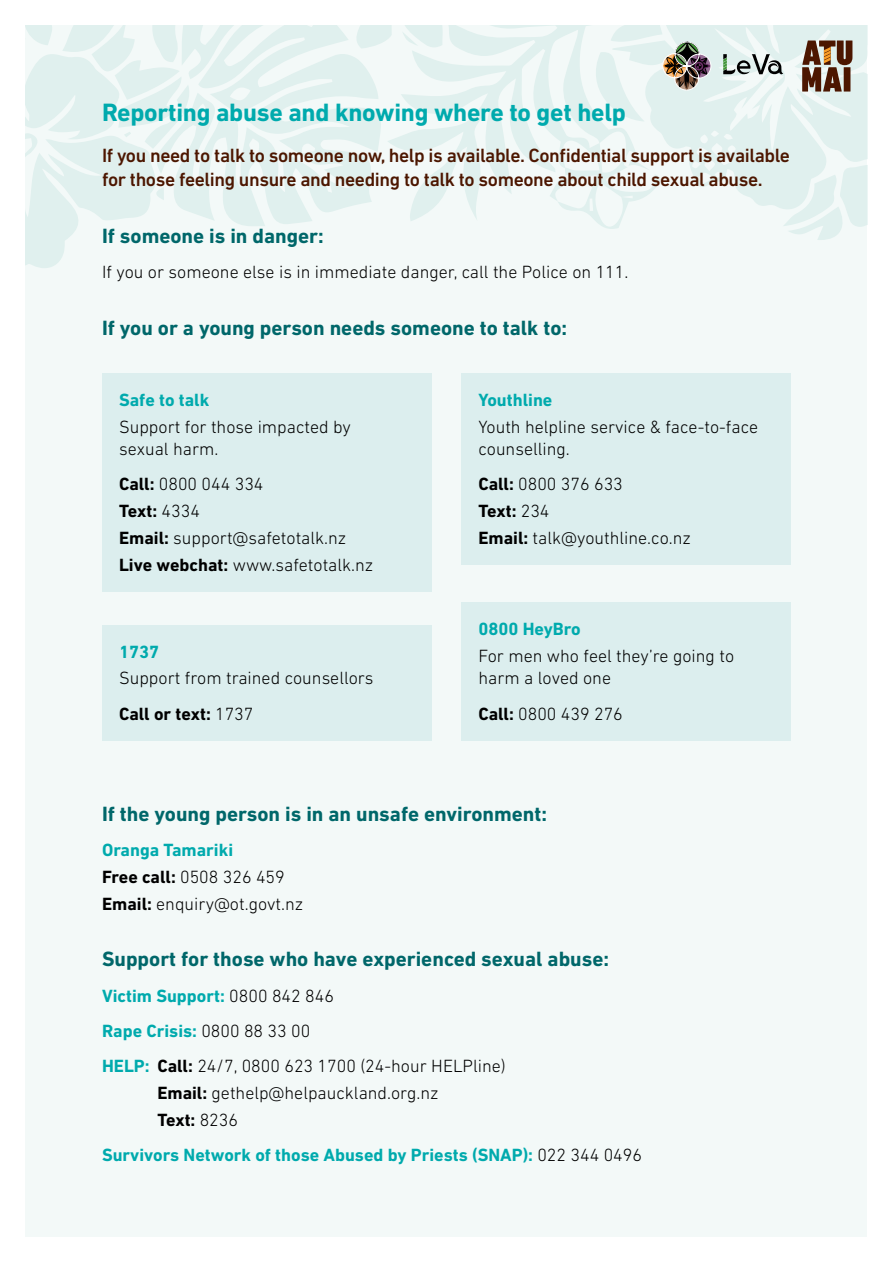
<style>
.page{position:relative;width:893px;height:1263px;background:#fff}
.page>*{position:absolute;margin:0;border:0;box-sizing:border-box;transform-origin:0 0}
.t1{font:700 25.5px "DIN Next LT Pro";letter-spacing:-.01em;color:#00aaad}
.t2{font:700 21px "DIN Next LT Pro";color:#00676a}
.t3{font:500 19.5px/24px "DIN Next LT Pro";letter-spacing:-.02em;color:#4c1600}
.t4{font:300 18px/26.7px "DIN Next LT Pro";color:#000}
.t5{font:700 18px "DIN Next LT Pro";color:#00aaad}
.s1{font-weight:700}
.s2{font-weight:700;color:#00aaad}
.s3{font-weight:300;color:#000}
</style>
<div class="page">
<div style="left:26px;top:26px;width:841px;height:1211px;background:#f3f9f8"></div>
<svg style="left:192px;top:26px;width:189px;height:200px;fill:#e0f0ee"></svg>
<svg style="left:388px;top:26px;width:196px;height:195px"></svg>
<svg style="left:355px;top:26px;width:90px;height:23px"></svg>
<svg style="left:26px;top:26px;width:166px;height:242px"></svg>
<div style="left:102px;top:373px;width:330px;height:219px;background:#dceeee"></div>
<div style="left:102px;top:625px;width:330px;height:116px;background:#dceeee"></div>
<div style="left:461px;top:602px;width:330px;height:139px;background:#dceeee"></div>
<div style="left:461px;top:373px;width:330px;height:192px;background:#dceeee"></div>
<svg style="left:584px;top:26px;width:283px;height:214px"></svg>
<h1 class="t1" style="left:102px;top:98px;width:525px">Reporting abuse and knowing where to get help</h1>
<p class="t3" style="left:102px;top:143px;width:690px">If you need to talk to someone now, help is available. Confidential support is available for those feeling unsure and needing to talk to someone about child sexual abuse.</p>
<p class="t2" style="left:102px;top:223px;width:223px">If someone is in danger:</p>
<p class="t4" style="left:102px;top:258px;width:528px">If you or someone else is in immediate danger, call the Police on 111.</p>
<p class="t2" style="left:102px;top:315px;width:467px">If you or a young person needs someone to talk to:</p>
<p class="t5" style="left:119px;top:389px;width:92px">Safe to talk</p>
<p class="t4" style="left:119px;top:415px;width:233px;line-height:22.5px">Support for those impacted by sexual harm.</p>
<p class="t4" style="left:119px;top:471px;width:256px"><span class="s1">Call:</span> 0800 044 334<br><span class="s1">Text:</span> 4334<br><span class="s1">Email:</span> support@safetotalk.nz<br><span class="s1">Live webchat:</span> www.safetotalk.nz</p>
<p class="t5" style="left:119px;top:641px;width:42px">1737</p>
<p class="t4" style="left:119px;top:660px;width:256px;line-height:35.2px">Support from trained counsellors<br><span class="s1">Call or text:</span> 1737</p>
<p class="t5" style="left:478px;top:389px;width:76px">Youthline</p>
<p class="t4" style="left:478px;top:415px;width:281px;line-height:22.5px">Youth helpline service &amp; face-to-face counselling.</p>
<p class="t4" style="left:478px;top:471px;width:214px"><span class="s1">Call:</span> 0800 376 633<br><span class="s1">Text:</span> 234<br><span class="s1">Email:</span> talk@youthline.co.nz</p>
<p class="t5" style="left:478px;top:618px;width:104px">0800 HeyBro</p>
<p class="t4" style="left:478px;top:644px;width:257px;line-height:22.5px">For men who feel they’re going to harm a loved one</p>
<p class="t4" style="left:478px;top:700px;width:146px"><span class="s1">Call:</span> 0800 439 276</p>
<p class="t2" style="left:102px;top:802px;width:447px">If the young person is in an unsafe environment:</p>
<p class="t4" style="left:102px;top:837px;width:203px"><span class="s2">Oranga Tamariki<br></span><span class="s1">Free call:</span> 0508 326 459<br><span class="s1">Email:</span> enquiry@ot.govt.nz</p>
<p class="t2" style="left:102px;top:947px;width:509px">Support for those who have experienced sexual abuse:</p>
<p class="t4" style="left:102px;top:978px;width:405px;line-height:35.2px"><span class="s2">Victim Support:</span> 0800 842 846<br><span class="s2">Rape Crisis:</span> 0800 88 33 00<br><span class="s2">HELP:</span> <span class="s1">Call:</span> 24/7, 0800 623 1700 (24-hour HELPline)</p>
<p class="t4" style="left:157px;top:1079px;width:283px"><span class="s1">Email:</span> gethelp@helpauckland.org.nz<br><span class="s1">Text:</span> 8236</p>
<p class="t5" style="left:102px;top:1144px;width:541px">Survivors Network of those Abused by Priests (SNAP): <span class="s3">022 344 0496</span></p>
</div>
